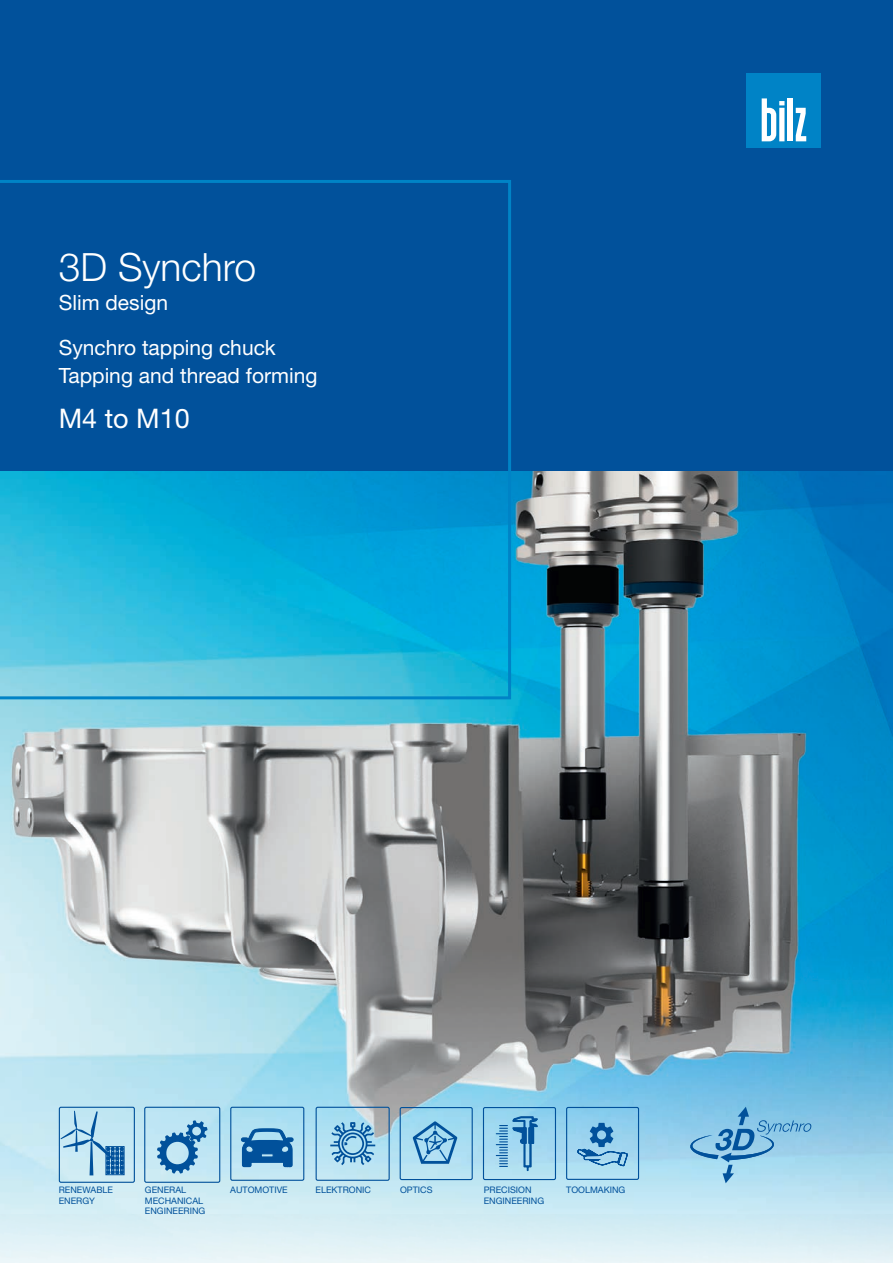
<style>
.page{position:relative;width:893px;height:1263px;background:#fff}
.page>*{position:absolute;margin:0;border:0;box-sizing:border-box;transform-origin:0 0}
.t1{font:300 39px "Helvetica Neue LT Pro";color:#fff}
.t2{font:27px "Helvetica Neue LT Pro";color:#fff}
.t3{font:21px/45px "Helvetica Neue LT Pro";color:#fff}
.t4{font:9px/10.8px "Helvetica Neue LT Pro";color:#01519b}
</style>
<div class="page">
<div style="left:0;top:0;width:893px;height:472px;background:#01519b"></div>
<div style="left:747px;top:73px;width:74px;height:75px;background:#0083c6"></div>
<svg style="left:762px;top:98px;width:45px;height:44px"></svg>
<img style="left:0;top:701px;width:472px;height:513px">
<img style="left:472px;top:472px;width:421px;height:742px">
<svg style="left:0;top:180px;width:513px;height:521px"></svg>
<div style="left:144px;top:1107px;width:76px;height:76px;border:1px solid #01519b;border-radius:2px"></div>
<svg style="left:157px;top:1120px;width:50px;height:53px;background:#79afd3"></svg>
<div style="left:230px;top:1107px;width:74px;height:74px;border:1px solid #01519b;border-radius:2px"></div>
<svg style="left:241px;top:1128px;width:52px;height:40px;background:#4084b9"></svg>
<div style="left:59px;top:1107px;width:76px;height:76px;border:1px solid #01519b;border-radius:2px"></div>
<svg style="left:61px;top:1111px;width:63px;height:64px;background:#9cc8e0"></svg>
<svg style="left:689px;top:1107px;width:123px;height:76px;background:#87c2e2"></svg>
<div style="left:316px;top:1107px;width:74px;height:74px;border:1px solid #01519b;border-radius:2px"></div>
<svg style="left:330px;top:1122px;width:45px;height:43px;background:#77b1d4"></svg>
<div style="left:400px;top:1107px;width:73px;height:73px;border:1px solid #01519b;border-radius:2px"></div>
<svg style="left:413px;top:1121px;width:44px;height:43px;background:#76b3d7"></svg>
<div style="left:483px;top:1107px;width:73px;height:73px;border:1px solid #01519b;border-radius:2px"></div>
<svg style="left:496px;top:1115px;width:43px;height:57px;background:#78b5d9"></svg>
<div style="left:566px;top:1107px;width:73px;height:73px;border:1px solid #01519b;border-radius:2px"></div>
<svg style="left:576px;top:1123px;width:52px;height:44px;background:#75b2d9"></svg>
<h1 class="t1" style="left:59px;top:243px;width:199px">3D Synchro</h1>
<h3 class="t3" style="left:59px;top:279px;width:219px">Slim design<br>Synchro tapping chuck</h3>
<h3 class="t3" style="left:59px;top:353px;width:260px">Tapping and thread forming</h3>
<h2 class="t2" style="left:59px;top:402px;width:133px">M4 to M10</h2>
<p class="t4" style="left:59px;top:1184px;width:56px">RENEWABLE</p>
<p class="t4" style="left:230px;top:1184px;width:59px">AUTOMOTIVE</p>
<p class="t4" style="left:59px;top:1195px;width:38px">ENERGY</p>
<p class="t4" style="left:145px;top:1184px;width:62px">GENERAL<br>MECHANICAL<br>ENGINEERING</p>
<p class="t4" style="left:316px;top:1184px;width:57px">ELEKTRONIC</p>
<p class="t4" style="left:400px;top:1184px;width:34px">OPTICS</p>
<p class="t4" style="left:484px;top:1184px;width:62px">PRECISION<br>ENGINEERING</p>
<p class="t4" style="left:566px;top:1184px;width:61px">TOOLMAKING</p>
</div>
